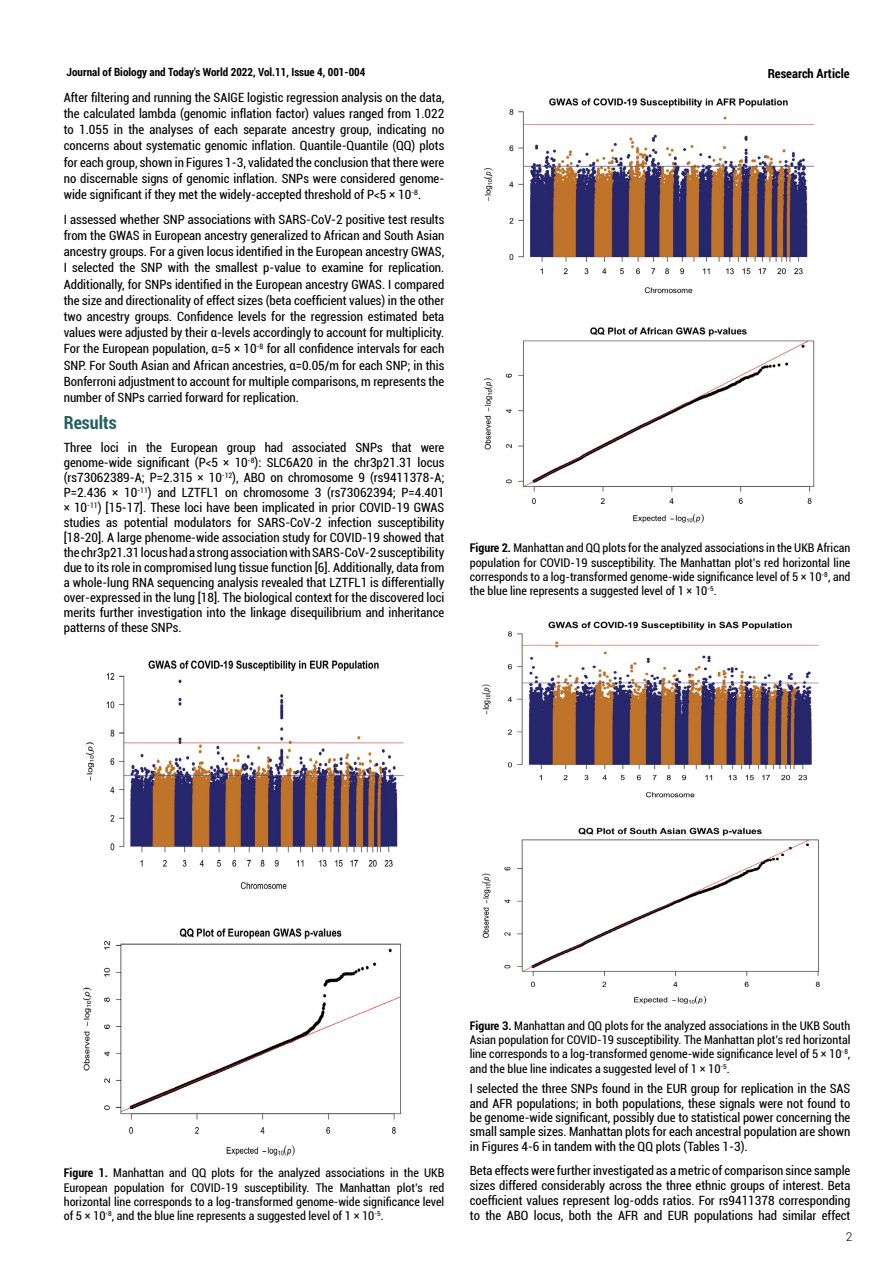
<style>
.page{position:relative;width:893px;height:1263px;background:#fff}
.page>*{position:absolute;margin:0;border:0;box-sizing:border-box;transform-origin:0 0}
.t1{font:700 condensed 18px "Roboto";color:#20615e}
.t2{font:condensed 12.75px/16.2px "Roboto";color:#000;text-align:justify}
.t3{font:700 12.75px "Roboto Condensed";color:#000}
.t4{font:condensed 12px/14.4px "Roboto";color:#000;text-align:justify}
.t5{font:300 12px "Roboto";color:#000}
.t6{font:700 11.25px "Roboto Condensed";color:#000}
.s1{font-weight:700}
</style>
<div class="page">
<img style="left:86px;top:660px;width:318px;height:230px">
<img style="left:83px;top:928px;width:318px;height:228px">
<img style="left:485px;top:98px;width:329px;height:196px">
<img style="left:485px;top:327px;width:330px;height:196px">
<img style="left:482px;top:621px;width:337px;height:177px">
<img style="left:482px;top:827px;width:338px;height:177px">
<p class="t6" style="left:67px;top:64px;width:300px">Journal of Biology and Today's World 2022, Vol.11, Issue 4, 001-004</p>
<p class="t2" style="left:64px;top:89px;width:382px">After filtering and running the SAIGE logistic regression analysis on the data, the calculated lambda (genomic inflation factor) values ranged from 1.022 to 1.055 in the analyses of each separate ancestry group, indicating no concerns about systematic genomic inflation. Quantile-Quantile (QQ) plots for each group, shown in Figures 1-3, validated the conclusion that there were no discernable signs of genomic inflation. SNPs were considered genome&shy;wide significant if they met the widely-accepted threshold of P&lt;5 × 10<sup>-8</sup>.</p>
<p class="t2" style="left:64px;top:211px;width:382px">I assessed whether SNP associations with SARS-CoV-2 positive test results from the GWAS in European ancestry generalized to African and South Asian ancestry groups. For a given locus identified in the European ancestry GWAS, I selected the SNP with the smallest p-value to examine for replication.<br>Additionally, for SNPs identified in the European ancestry GWAS. I compared the size and directionality of effect sizes (beta coefficient values) in the other two ancestry groups. Confidence levels for the regression estimated beta values were adjusted by their α-levels accordingly to account for multiplicity.<br>For the European population, α=5 × 10<sup>-8</sup> for all confidence intervals for each SNP. For South Asian and African ancestries, α=0.05/m for each SNP; in this Bonferroni adjustment to account for multiple comparisons, m represents the number of SNPs carried forward for replication.</p>
<h1 class="t1" style="left:64px;top:410px;width:54px">Results</h1>
<p class="t2" style="left:64px;top:439px;width:382px;line-height:15px">Three loci in the European group had associated SNPs that were genome-wide significant (P&lt;5 × 10<sup>-8</sup>): SLC6A20 in the chr3p21.31 locus (rs73062389-A; P=2.315 × 10<sup>-12</sup>), ABO on chromosome 9 (rs9411378-A; P=2.436 × 10<sup>-11</sup>) and LZTFL1 on chromosome 3 (rs73062394; P=4.401 × 10<sup>-11</sup>) [15-17]. These loci have been implicated in prior COVID-19 GWAS studies as potential modulators for SARS-CoV-2 infection susceptibility [18-20]. A large phenome-wide association study for COVID-19 showed that the chr3p21.31 locus had a strong association with SARS-CoV-2 susceptibility due to its role in compromised lung tissue function [6]. Additionally, data from a whole-lung RNA sequencing analysis revealed that LZTFL1 is differentially over-expressed in the lung [18]. The biological context for the discovered loci merits further investigation into the linkage disequilibrium and inheritance patterns of these SNPs.</p>
<p class="t3" style="left:768px;top:65px;width:83px">Research Article</p>
<p class="t4" style="left:470px;top:540px;width:382px"><span class="s1">Figure 2.</span> Manhattan and QQ plots for the analyzed associations in the UKB African population for COVID-19 susceptibility. The Manhattan plot’s red horizontal line corresponds to a log-transformed genome-wide significance level of 5 × 10<sup>-8</sup>, and the blue line represents a suggested level of 1 × 10<sup>-5</sup>.</p>
<p class="t4" style="left:64px;top:1165px;width:382px"><span class="s1">Figure 1.</span> Manhattan and QQ plots for the analyzed associations in the UKB European population for COVID-19 susceptibility. The Manhattan plot’s red horizontal line corresponds to a log-transformed genome-wide significance level of 5 × 10<sup>-8</sup>, and the blue line represents a suggested level of 1 × 10<sup>-5</sup>.</p>
<p class="t4" style="left:470px;top:1018px;width:382px"><span class="s1">Figure 3.</span> Manhattan and QQ plots for the analyzed associations in the UKB South Asian population for COVID-19 susceptibility. The Manhattan plot’s red horizontal line corresponds to a log-transformed genome-wide significance level of 5 × 10<sup>-8</sup>, and the blue line indicates a suggested level of 1 × 10<sup>-5</sup>.</p>
<p class="t2" style="left:470px;top:1081px;width:382px;line-height:14.5px">I selected the three SNPs found in the EUR group for replication in the SAS and AFR populations; in both populations, these signals were not found to be genome-wide significant, possibly due to statistical power concerning the small sample sizes. Manhattan plots for each ancestral population are shown in Figures 4-6 in tandem with the QQ plots (Tables 1-3).</p>
<p class="t2" style="left:470px;top:1162px;width:382px;line-height:15px">Beta effects were further investigated as a metric of comparison since sample sizes differed considerably across the three ethnic groups of interest. Beta coefficient values represent log-odds ratios. For rs9411378 corresponding to the ABO locus, both the AFR and EUR populations had similar effect</p>
<p class="t5" style="left:846px;top:1228px;width:8px">2</p>
</div>
